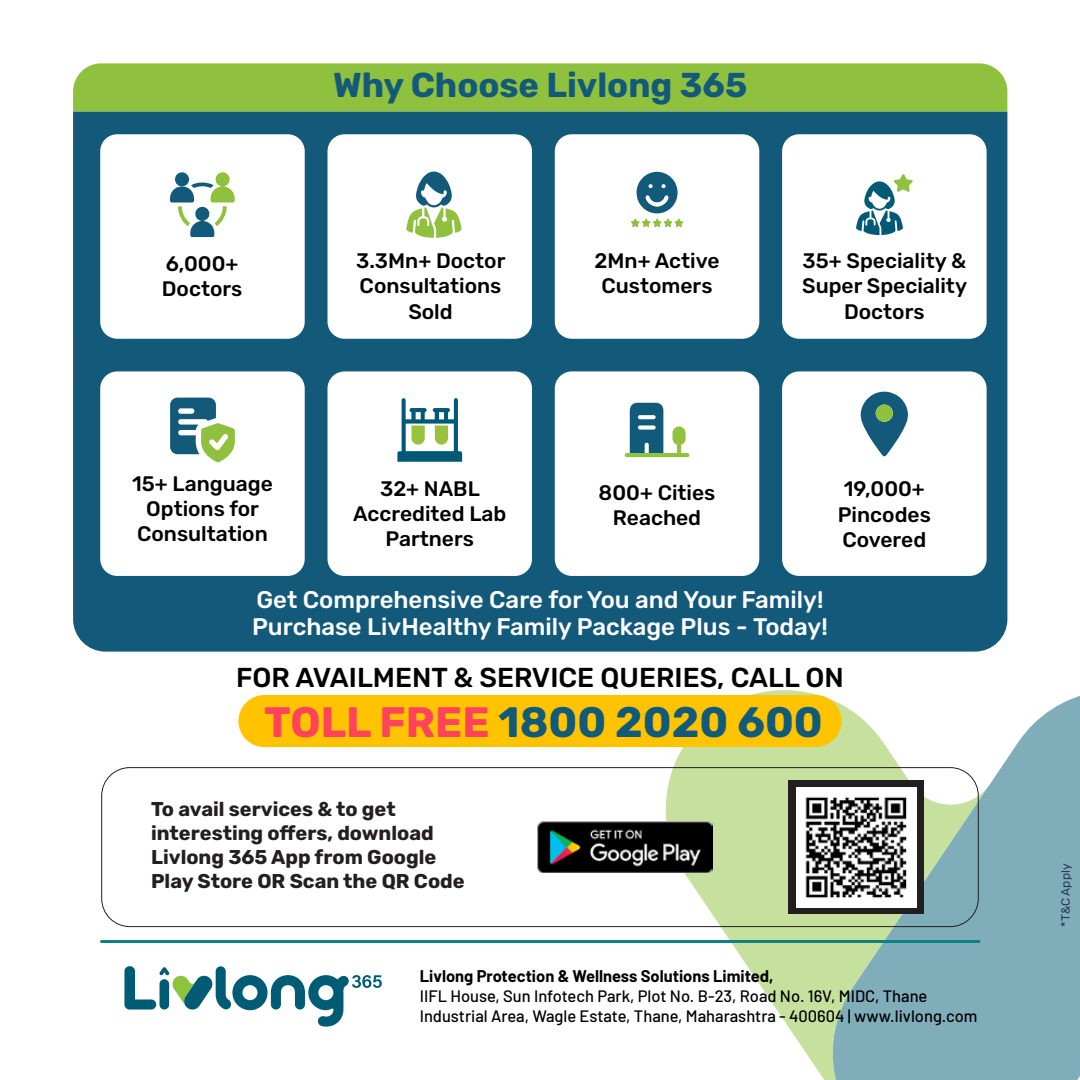
<style>
.page{position:relative;width:1080px;height:1080px;background:#fff}
.page>*{position:absolute;margin:0;border:0;box-sizing:border-box;transform-origin:0 0}
.t1{font:700 42.45px "Rubik";color:#125a79}
.t2{font:700 34.5px "Rubik";color:#135a7a}
.t3{font:500 27.3px "Rubik";color:#000}
.t4{font:500 24px/26.8px "Rubik";color:#fff}
.t5{font:500 21px/25.2px "Rubik";color:#000;text-align:center}
.t6{font:700 19.95px/24px "Rubik";color:#231f20}
.t7{font:500 16.5px/19.8px "Barlow";color:#000}
.t8{font:700 16.5px "Barlow";color:#000}
.t9{font:12px "Rubik";color:#2a3958}
.s1{color:#ff435a}
</style>
<div class="page">
<div style="left:73px;top:111px;width:934px;height:541px;background:#135a7a"></div>
<div style="left:73px;top:63px;width:934px;height:48px;background:#8fc13e"></div>
<div style="left:328px;top:134px;width:204px;height:205px;background:#fff;border-radius:17px"></div>
<svg style="left:406px;top:172px;width:56px;height:66px"></svg>
<div style="left:100px;top:134px;width:205px;height:205px;background:#fff;border-radius:17px"></div>
<svg style="left:170px;top:172px;width:65px;height:65px"></svg>
<div style="left:782px;top:371px;width:205px;height:205px;background:#fff;border-radius:17px"></div>
<svg style="left:861px;top:392px;width:47px;height:64px"></svg>
<div style="left:876px;top:405px;width:17px;height:17px;background:#8fc13e;border-radius:50%"></div>
<div style="left:555px;top:134px;width:204px;height:205px;background:#fff;border-radius:17px"></div>
<svg style="left:631px;top:172px;width:52px;height:55px"></svg>
<div style="left:782px;top:134px;width:205px;height:205px;background:#fff;border-radius:17px"></div>
<svg style="left:856px;top:174px;width:57px;height:61px"></svg>
<div style="left:100px;top:371px;width:205px;height:205px;background:#fff;border-radius:17px"></div>
<svg style="left:170px;top:398px;width:65px;height:64px"></svg>
<div style="left:328px;top:371px;width:204px;height:205px;background:#fff;border-radius:17px"></div>
<svg style="left:397px;top:398px;width:65px;height:64px"></svg>
<div style="left:555px;top:371px;width:204px;height:205px;background:#fff;border-radius:17px"></div>
<svg style="left:625px;top:403px;width:64px;height:54px"></svg>
<svg style="left:649px;top:690px;width:167px;height:378px;fill:#c6e19e"></svg>
<svg style="left:816px;top:694px;width:264px;height:386px;fill:#80adba"></svg>
<div style="left:238px;top:695px;width:604px;height:52px;background:#ffc300;border-radius:26px"></div>
<div style="left:789px;top:780px;width:135px;height:134px;background:#231f20"></div>
<img style="left:796px;top:787px;width:120px;height:120px">
<img style="left:538px;top:821px;width:175px;height:52px">
<div style="left:101px;top:767px;width:878px;height:160px;border:1px solid #231f20;border-radius:28px"></div>
<hr style="left:101px;top:940px;width:878px;height:3px;background:#108083">
<svg style="left:124px;top:966px;width:258px;height:61px"></svg>
<p class="t5" style="left:162px;top:252px;width:82px;text-align:left">6,000+<br>Doctors</p>
<h2 class="t2" style="left:333px;top:65px;width:416px">Why Choose Livlong 365</h2>
<p class="t5" style="left:356px;top:249px;width:151px">3.3Mn+ Doctor<br>Consultations<br>Sold</p>
<p class="t5" style="left:595px;top:249px;width:127px">2Mn+ Active<br>Customers</p>
<p class="t5" style="left:802px;top:249px;width:166px">35+ Speciality &amp;<br>Super Speciality<br>Doctors</p>
<p class="t5" style="left:132px;top:472px;width:142px">15+ Language<br>Options for<br>Consultation</p>
<p class="t5" style="left:353px;top:477px;width:155px">32+ NABL<br>Accredited Lab<br>Partners</p>
<p class="t5" style="left:599px;top:481px;width:118px">800+ Cities<br>Reached</p>
<p class="t5" style="left:838px;top:478px;width:95px;text-align:left">19,000+<br>Pincodes<br>Covered</p>
<p class="t4" style="left:252px;top:588px;width:577px">Get Comprehensive Care for You and Your Family!<br>Purchase LivHealthy Family Package Plus - Today!</p>
<h3 class="t3" style="left:236px;top:658px;width:609px">FOR AVAILMENT &amp; SERVICE QUERIES, CALL ON</h3>
<h1 class="t1" style="left:264px;top:698px;width:560px"><span class="s1">TOLL FREE</span> 1800 2020 600</h1>
<p class="t6" style="left:151px;top:798px;width:315px">To avail services &amp; to get interesting offers, download<br>Livlong 365 App from Google<br>Play Store OR Scan the QR Code</p>
<p class="t8" style="left:420px;top:964px;width:355px">Livlong Protection &amp; Wellness Solutions Limited,</p>
<p class="t7" style="left:420px;top:985px;width:559px">IIFL House, Sun Infotech Park, Plot No. B-23, Road No. 16V, MIDC, Thane<br>Industrial Area, Wagle Estate, Thane, Maharashtra - 400604 | www.livlong.com</p>
<p class="t9" style="left:1057px;top:927px;width:64px;rotate:-90deg">*T&amp;C Apply</p>
</div>
